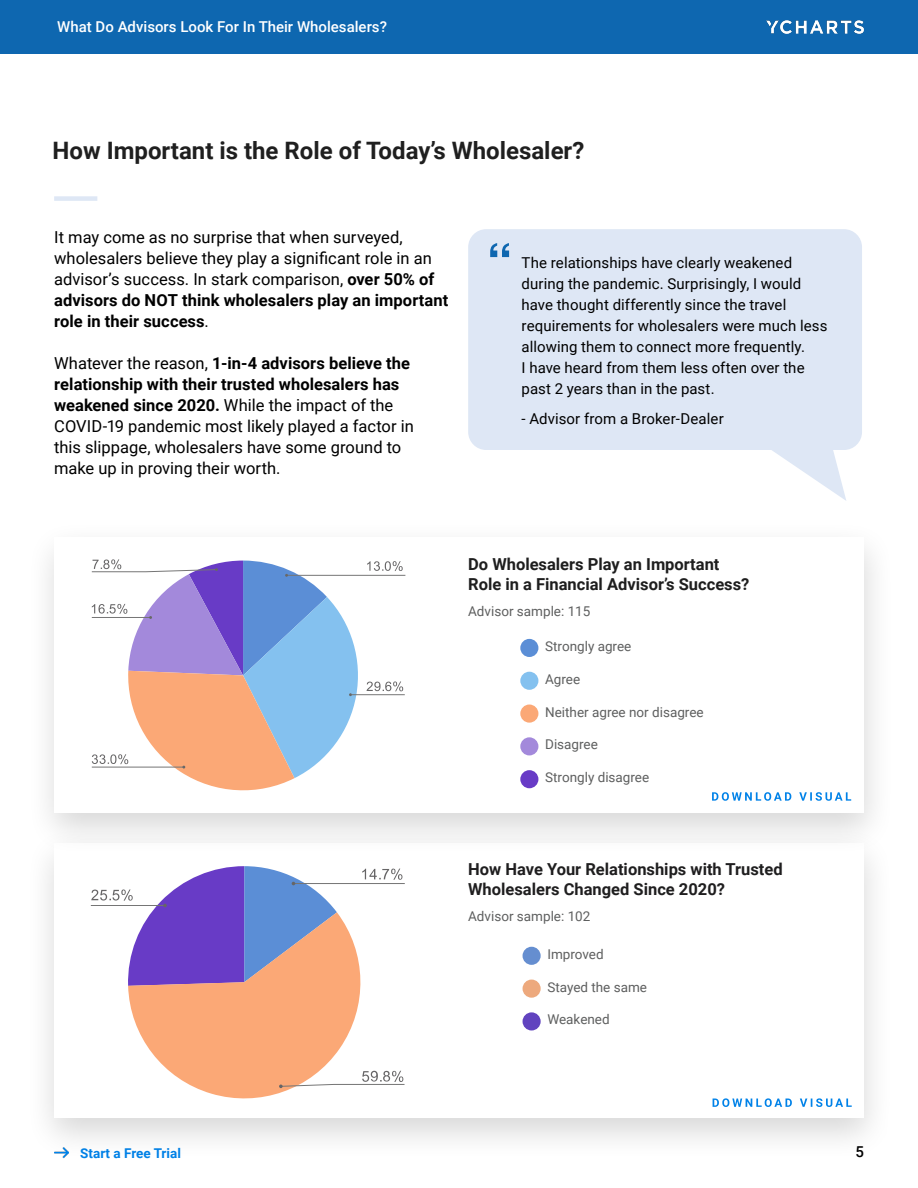
<style>
.page{position:relative;width:918px;height:1188px;background:#fff}
.page>*{position:absolute;margin:0;border:0;box-sizing:border-box;transform-origin:0 0}
.t1{font:700 51px "Helvetica";color:#0e67b0}
.t2{font:700 24px "Roboto";color:#1f1f1f}
.t3{font:16.5px/21px "Roboto";color:#000}
.t4{font:700 16.5px/19.8px "Roboto";color:#1f1e1f}
.t5{font:700 16.5px/19.8px "Roboto";color:#1e1e1e}
.t6{font:15px/21px "Roboto";letter-spacing:.005em;color:#000}
.t7{font:500 15px "Roboto";color:#fff}
.t8{font:500 15px "Roboto";color:#000}
.t9{font:13.5px "Roboto";color:#5e5f5f}
.t10{font:700 13.5px "Roboto";color:#0082e8}
.s1{font-weight:700}
</style>
<div class="page">
<div style="left:0;top:0;width:918px;height:54px;background:#0e67b0"></div>
<img style="left:766px;top:20px;width:98px;height:14px">
<div style="left:25px;top:826px;width:870px;height:335px;background:#000;opacity:.16"></div>
<div style="left:54px;top:843px;width:809px;height:274px;background:#fff"></div>
<div style="left:26px;top:520px;width:870px;height:336px;background:#000;opacity:.16"></div>
<div style="left:55px;top:537px;width:809px;height:276px;background:#fff"></div>
<div style="left:54px;top:196px;width:43px;height:5px;background:#dee7f5"></div>
<hr style="left:287px;top:575px;width:118px;height:1px;background:#757575">
<hr style="left:352px;top:694px;width:53px;height:1px;background:#757575">
<svg style="left:91px;top:559px;width:312px;height:232px"></svg>
<svg style="left:128px;top:912px;width:233px;height:187px;fill:#fba876"></svg>
<svg style="left:362px;top:869px;width:40px;height:11px"></svg>
<hr style="left:293px;top:883px;width:112px;height:1px;background:#757575">
<svg style="left:91px;top:866px;width:246px;height:120px"></svg>
<svg style="left:279px;top:1071px;width:126px;height:17px"></svg>
<svg style="left:772px;top:450px;width:74px;height:51px"></svg>
<div style="left:468px;top:229px;width:394px;height:221px;background:#dee7f5;border-radius:18px"></div>
<div style="left:520px;top:639px;width:18px;height:18px;background:#5b8ed6;border-radius:50%"></div>
<div style="left:520px;top:672px;width:18px;height:18px;background:#84c1ef;border-radius:50%"></div>
<div style="left:520px;top:705px;width:18px;height:18px;background:#fba876;border-radius:50%"></div>
<div style="left:520px;top:737px;width:18px;height:18px;background:#a389db;border-radius:50%"></div>
<div style="left:520px;top:770px;width:18px;height:18px;background:#683bc6;border-radius:50%"></div>
<div style="left:523px;top:947px;width:18px;height:18px;background:#658ed0;border-radius:50%"></div>
<div style="left:523px;top:980px;width:18px;height:18px;background:#eda97d;border-radius:50%"></div>
<div style="left:523px;top:1012px;width:18px;height:18px;background:#6143bf;border-radius:50%"></div>
<svg style="left:712px;top:792px;width:139px;height:9px"></svg>
<svg style="left:713px;top:1098px;width:139px;height:9px"></svg>
<p class="t7" style="left:57px;top:16px;width:331px">What Do Advisors Look For In Their Wholesalers?</p>
<h2 class="t2" style="left:53px;top:133px;width:533px">How Important is the Role of Today’s Wholesaler?</h2>
<p class="t3" style="left:54px;top:226px;width:396px">It may come as no surprise that when surveyed, wholesalers believe they play a significant role in an advisor’s success. In stark comparison, <span class="s1">over 50% of advisors do NOT think wholesalers play an important role in their success</span>.</p>
<p class="t3" style="left:54px;top:352px;width:361px">Whatever the reason, <span class="s1">1-in-4 advisors believe the relationship with their trusted wholesalers has weakened since 2020.</span> While the impact of the COVID-19 pandemic most likely played a factor in this slippage, wholesalers have some ground to make up in proving their worth.</p>
<h1 class="t1" style="left:487px;top:221px;width:27px">“</h1>
<p class="t6" style="left:522px;top:252px;width:307px">The relationships have clearly weakened during the pandemic. Surprisingly, I would have thought differently since the travel requirements for wholesalers were much less allowing them to connect more frequently.<br>I have heard from them less often over the past 2 years than in the past.</p>
<p class="t6" style="left:522px;top:408px;width:204px">- Advisor from a Broker-Dealer</p>
<p class="t5" style="left:468px;top:554px;width:283px">Do Wholesalers Play an Important<br>Role in a Financial Advisor’s Success?</p>
<p class="t9" style="left:468px;top:602px;width:124px">Advisor sample: 115</p>
<p class="t9" style="left:545px;top:637px;width:88px">Strongly agree</p>
<p class="t9" style="left:545px;top:670px;width:37px">Agree</p>
<p class="t9" style="left:545px;top:702px;width:160px">Neither agree nor disagree</p>
<p class="t9" style="left:545px;top:735px;width:54px">Disagree</p>
<p class="t9" style="left:545px;top:768px;width:106px">Strongly disagree</p>
<p class="t4" style="left:468px;top:859px;width:316px">How Have Your Relationships with Trusted<br>Wholesalers Changed Since 2020?</p>
<p class="t9" style="left:468px;top:906px;width:124px">Advisor sample: 102</p>
<p class="t9" style="left:547px;top:945px;width:58px">Improved</p>
<p class="t9" style="left:547px;top:978px;width:101px">Stayed the same</p>
<p class="t9" style="left:547px;top:1010px;width:64px">Weakened</p>
<p class="t10" style="left:80px;top:1143px;width:102px">Start a Free Trial</p>
<p class="t8" style="left:855px;top:1141px;width:10px">5</p>
</div>
